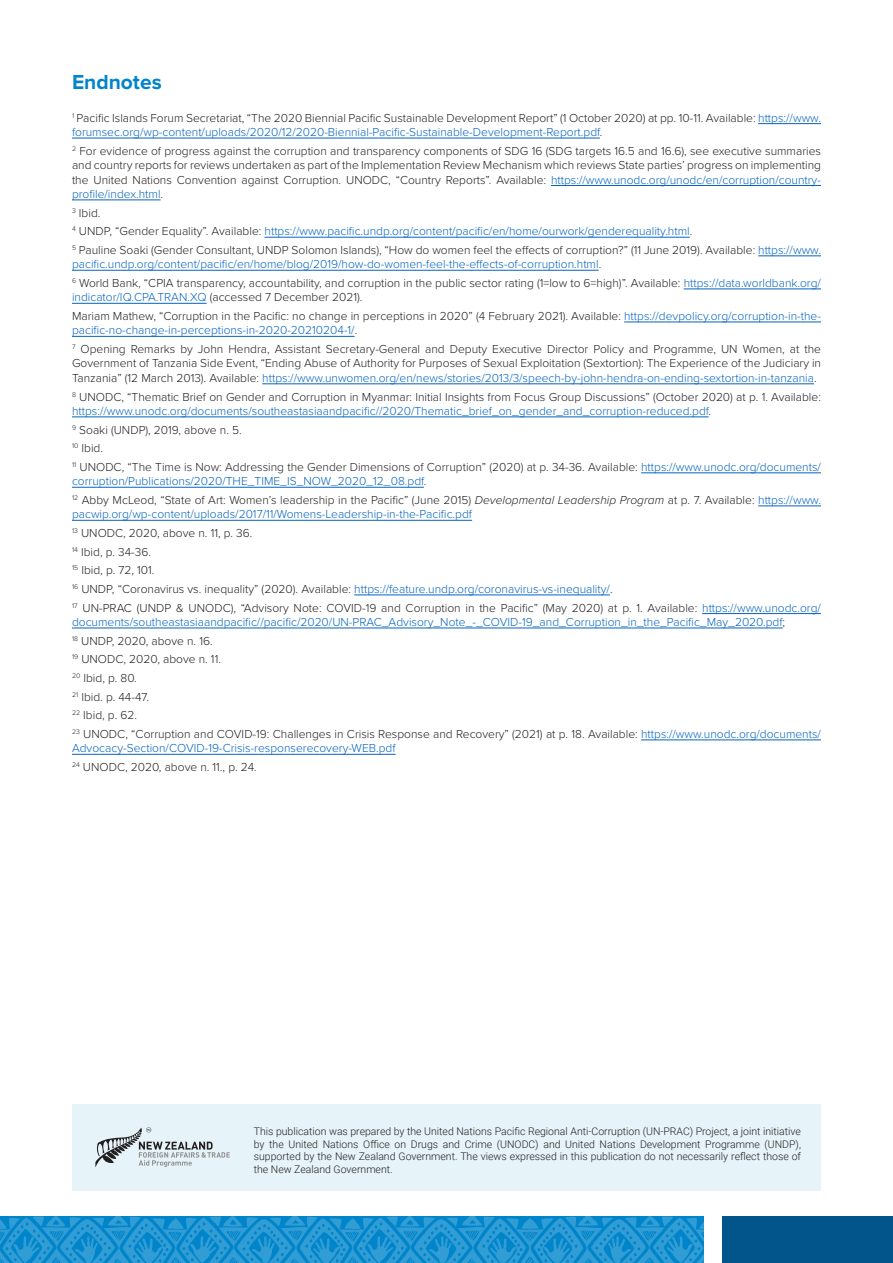
<style>
.page{position:relative;width:893px;height:1263px;background:#fff}
.page>*{position:absolute;margin:0;border:0;box-sizing:border-box;transform-origin:0 0}
.t1{font:700 21px "Proxima Nova";color:#0085ca}
.t2{font:300 12px/14.4px "Proxima Nova";color:#231f20}
.t3{font:300 12px/14.4px "Proxima Nova";color:#0563c1}
.t4{font:300 10.5px/12.6px "Roboto";color:#231f20;text-align:justify}
.s1{color:#0563c1}
.s2{color:#231f20}
.s3{font-style:italic;color:#231f20}
</style>
<div class="page">
<svg style="left:0;top:1216px;width:704px;height:47px;background:#1d92cf"></svg>
<div style="left:722px;top:1216px;width:171px;height:47px;background:#01558a"></div>
<div style="left:72px;top:1105px;width:749px;height:86px;background:#e6f3f9"></div>
<hr style="left:758px;top:123px;width:63px;height:1px;background:#0563c1">
<hr style="left:72px;top:138px;width:528px;height:1px;background:#0563c1">
<hr style="left:551px;top:185px;width:270px;height:1px;background:#0563c1">
<hr style="left:72px;top:200px;width:89px;height:1px;background:#0563c1">
<hr style="left:265px;top:237px;width:425px;height:1px;background:#0563c1">
<hr style="left:758px;top:256px;width:63px;height:1px;background:#0563c1">
<hr style="left:72px;top:270px;width:527px;height:1px;background:#0563c1">
<hr style="left:684px;top:289px;width:137px;height:1px;background:#0563c1">
<hr style="left:72px;top:303px;width:135px;height:1px;background:#0563c1">
<hr style="left:624px;top:322px;width:197px;height:1px;background:#0563c1">
<hr style="left:72px;top:336px;width:283px;height:1px;background:#0563c1">
<hr style="left:262px;top:384px;width:552px;height:1px;background:#0563c1">
<hr style="left:72px;top:417px;width:637px;height:1px;background:#0563c1">
<hr style="left:641px;top:473px;width:180px;height:1px;background:#0563c1">
<hr style="left:72px;top:487px;width:352px;height:1px;background:#0563c1">
<hr style="left:758px;top:506px;width:63px;height:1px;background:#0563c1">
<hr style="left:72px;top:520px;width:400px;height:1px;background:#0563c1">
<hr style="left:354px;top:595px;width:256px;height:1px;background:#0563c1">
<hr style="left:702px;top:613px;width:119px;height:1px;background:#0563c1">
<hr style="left:72px;top:628px;width:711px;height:1px;background:#0563c1">
<hr style="left:641px;top:740px;width:180px;height:1px;background:#0563c1">
<hr style="left:72px;top:754px;width:324px;height:1px;background:#0563c1">
<svg style="left:95px;top:1127px;width:135px;height:40px"></svg>
<p class="t1" style="left:72px;top:72px;width:91px">Endnotes</p>
<p class="t2" style="left:72px;top:110px;width:750px"><sup>1</sup> Pacific Islands Forum Secretariat, “The 2020 Biennial Pacific Sustainable Development Report” (1 October 2020) at pp. 10-11. Available: <span class="s1">https://www. forumsec.org/wp-content/uploads/2020/12/2020-Biennial-Pacific-Sustainable-Development-Report.pdf</span>.</p>
<p class="t2" style="left:72px;top:143px;width:750px;text-align:justify"><sup>2</sup> For evidence of progress against the corruption and transparency components of SDG 16 (SDG targets 16.5 and 16.6), see executive summaries and country reports for reviews undertaken as part of the Implementation Review Mechanism which reviews State parties’ progress on implementing the United Nations Convention against Corruption. UNODC, “Country Reports”. Available: <span class="s1">https://www.unodc.org/unodc/en/corruption/country&shy;profile/index.html</span>.</p>
<p class="t2" style="left:72px;top:205px;width:30px"><sup>3</sup> Ibid.</p>
<p class="t3" style="left:72px;top:223px;width:622px"><sup>4</sup> <span class="s2">UNDP, “Gender Equality”. Available:</span> https://www.pacific.undp.org/content/pacific/en/home/ourwork/genderequality.html<span class="s2">.</span></p>
<p class="t2" style="left:72px;top:242px;width:750px"><sup>5</sup> Pauline Soaki (Gender Consultant, UNDP Solomon Islands), “How do women feel the effects of corruption?” (11 June 2019). Available: <span class="s1">https://www. pacific.undp.org/content/pacific/en/home/blog/2019/how-do-women-feel-the-effects-of-corruption.html</span>.</p>
<p class="t2" style="left:72px;top:275px;width:750px"><sup>6</sup> World Bank, “CPIA transparency, accountability, and corruption in the public sector rating (1=low to 6=high)”. Available: <span class="s1">https://data.worldbank.org/ indicator/IQ.CPA.TRAN.XQ</span> (accessed 7 December 2021).</p>
<p class="t2" style="left:72px;top:308px;width:750px">Mariam Mathew, “Corruption in the Pacific: no change in perceptions in 2020” (4 February 2021). Available: <span class="s1">https://devpolicy.org/corruption-in-the&shy;pacific-no-change-in-perceptions-in-2020-20210204-1/</span>.</p>
<p class="t2" style="left:72px;top:341px;width:750px;text-align:justify"><sup>7</sup> Opening Remarks by John Hendra, Assistant Secretary-General and Deputy Executive Director Policy and Programme, UN Women, at the Government of Tanzania Side Event, “Ending Abuse of Authority for Purposes of Sexual Exploitation (Sextortion): The Experience of the Judiciary in Tanzania” (12 March 2013). Available: <span class="s1">https://www.unwomen.org/en/news/stories/2013/3/speech-by-john-hendra-on-ending-sextortion-in-tanzania</span>.</p>
<p class="t2" style="left:72px;top:389px;width:750px"><sup>8</sup> UNODC, “Thematic Brief on Gender and Corruption in Myanmar: Initial Insights from Focus Group Discussions” (October 2020) at p. 1. Available: <span class="s1">https://www.unodc.org/documents/southeastasiaandpacific//2020/Thematic_brief_on_gender_and_corruption-reduced.pdf</span>.</p>
<p class="t2" style="left:72px;top:422px;width:171px"><sup>9</sup> Soaki (UNDP), 2019, above n. 5.</p>
<p class="t2" style="left:72px;top:440px;width:33px"><sup>10</sup> Ibid.</p>
<p class="t3" style="left:72px;top:459px;width:750px"><sup>11</sup> <span class="s2">UNODC, “The Time is Now: Addressing the Gender Dimensions of Corruption” (2020) at p. 34-36. Available:</span> https://www.unodc.org/documents/ corruption/Publications/2020/THE_TIME_IS_NOW_2020_12_08.pdf<span class="s2">.</span></p>
<p class="t3" style="left:72px;top:492px;width:750px"><sup>12</sup> <span class="s2">Abby McLeod, “State of Art: Women’s leadership in the Pacific” (June 2015)</span> <span class="s3">Developmental Leadership Program</span> <span class="s2">at p. 7. Available:</span> https://www. pacwip.org/wp-content/uploads/2017/11/Womens-Leadership-in-the-Pacific.pdf</p>
<p class="t2" style="left:72px;top:525px;width:182px"><sup>13</sup> UNODC, 2020, above n. 11, p. 36.</p>
<p class="t2" style="left:72px;top:544px;width:80px"><sup>14</sup> Ibid, p. 34-36.</p>
<p class="t2" style="left:72px;top:562px;width:84px"><sup>15</sup> Ibid, p. 72, 101.</p>
<p class="t3" style="left:72px;top:581px;width:542px"><sup>16</sup> <span class="s2">UNDP, “Coronavirus vs. inequality” (2020). Available:</span> https://feature.undp.org/coronavirus-vs-inequality/<span class="s2">.</span></p>
<p class="t3" style="left:72px;top:600px;width:750px"><sup>17</sup> <span class="s2">UN-PRAC (UNDP &amp; UNODC), “Advisory Note: COVID-19 and Corruption in the Pacific” (May 2020) at p. 1. Available:</span> https://www.unodc.org/ documents/southeastasiaandpacific//pacific/2020/UN-PRAC_Advisory_Note_-_COVID-19_and_Corruption_in_the_Pacific_May_2020.pdf<span class="s2">;</span></p>
<p class="t2" style="left:72px;top:633px;width:142px"><sup>18</sup> UNDP, 2020, above n. 16.</p>
<p class="t2" style="left:72px;top:651px;width:150px"><sup>19</sup> UNODC, 2020, above n. 11.</p>
<p class="t2" style="left:72px;top:670px;width:66px"><sup>20</sup> Ibid, p. 80.</p>
<p class="t2" style="left:72px;top:689px;width:79px"><sup>21</sup> Ibid. p. 44-47.</p>
<p class="t2" style="left:72px;top:707px;width:67px"><sup>22</sup> Ibid, p. 62.</p>
<p class="t2" style="left:72px;top:726px;width:750px"><sup>23</sup> UNODC, “Corruption and COVID-19: Challenges in Crisis Response and Recovery” (2021) at p. 18. Available: <span class="s1">https://www.unodc.org/documents/<br>Advocacy-Section/COVID-19-Crisis-responserecovery-WEB.pdf</span></p>
<p class="t2" style="left:72px;top:759px;width:186px"><sup>24</sup> UNODC, 2020, above n. 11., p. 24.</p>
<p class="t4" style="left:254px;top:1124px;width:549px">This publication was prepared by the United Nations Pacific Regional Anti-Corruption (UN-PRAC) Project, a joint initiative by the United Nations Office on Drugs and Crime (UNODC) and United Nations Development Programme (UNDP), supported by the New Zealand Government. The views expressed in this publication do not necessarily reflect those of the New Zealand Government.</p>
</div>
